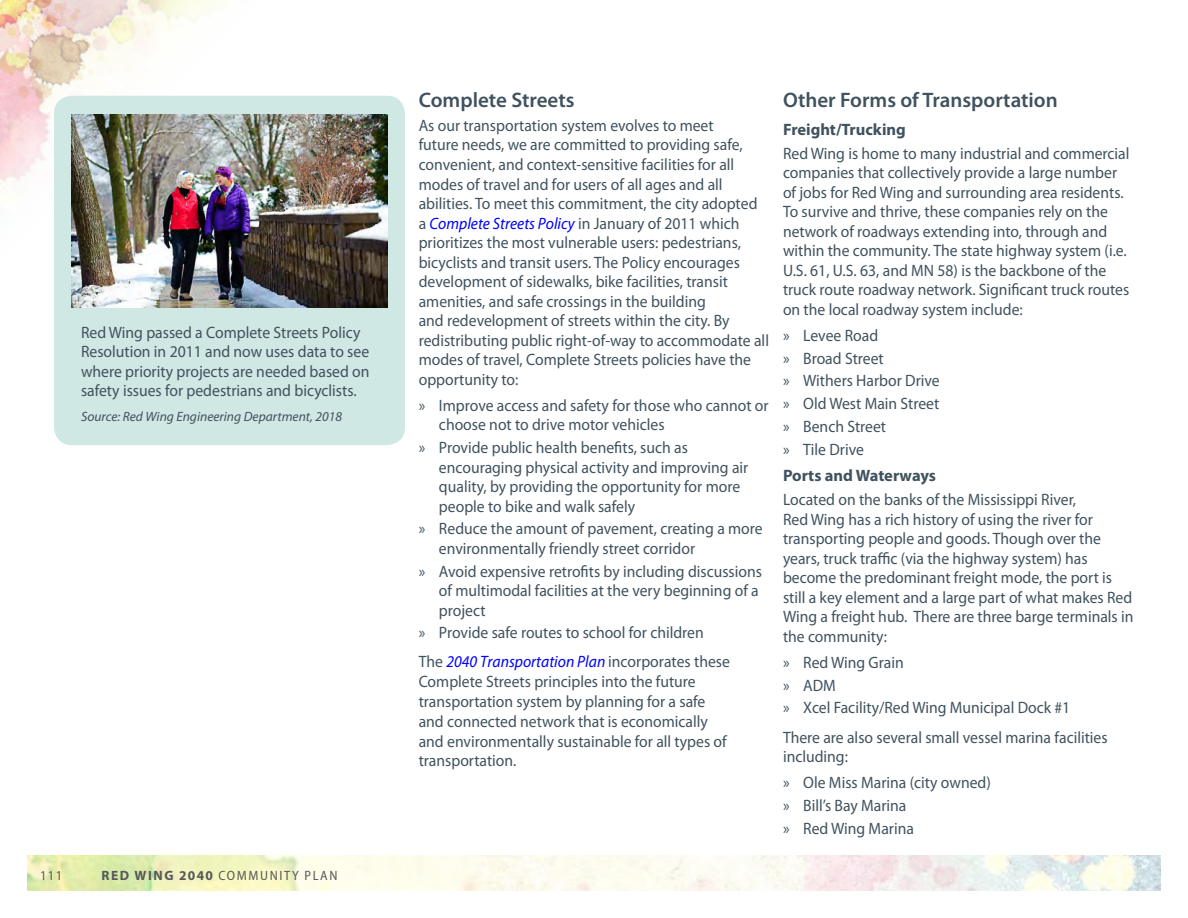
<style>
.page{position:relative;width:1188px;height:918px;background:#fff}
.page>*{position:absolute;margin:0;border:0;box-sizing:border-box;transform-origin:0 0}
.t1{font:600 21px "Myriad Pro";color:#40525e}
.t2{font:16.5px/19.5px "Myriad Pro";color:#40525e;scale:.95 1}
.t3{font:700 16.5px "Myriad Pro";color:#40525e}
.t4{font:italic 13.5px "Myriad Pro";color:#40525e}
.t5{font:semi-condensed 13.5px "Myriad Pro";letter-spacing:.12em;color:#57585a}
.s1{font-weight:700;font-stretch:normal}
.s2{font-style:italic;color:#00f}
</style>
<div class="page">
<img style="left:28px;top:856px;width:1132px;height:34px">
<img style="left:0;top:0;width:302px;height:192px">
<div style="left:54px;top:96px;width:351px;height:349px;background:#cfe8e3;border-radius:18px"></div>
<img style="left:71px;top:114px;width:317px;height:193px">
<p class="t2" style="left:81px;top:322px;width:305px">Red Wing passed a Complete Streets Policy Resolution in 2011 and now uses data to see where priority projects are needed based on safety issues for pedestrians and bicyclists.</p>
<p class="t4" style="left:81px;top:408px;width:263px">Source: Red Wing Engineering Department, 2018</p>
<p class="t5" style="left:40px;top:867px;width:23px">111</p>
<p class="t5" style="left:101px;top:867px;width:238px"><span class="s1">Red Wing 2040</span> COMMUNITY PLAN</p>
<p class="t1" style="left:419px;top:87px;width:157px">Complete Streets</p>
<p class="t2" style="left:419px;top:115px;width:370px">As our transportation system evolves to meet<br>future needs, we are committed to providing safe, convenient, and context-sensitive facilities for all modes of travel and for users of all ages and all abilities. To meet this commitment, the city adopted a <span class="s2">Complete Streets Policy</span> in January of 2011 which prioritizes the most vulnerable users: pedestrians, bicyclists and transit users. The Policy encourages development of sidewalks, bike facilities, transit amenities, and safe crossings in the building<br>and redevelopment of streets within the city. By redistributing public right-of-way to accommodate all modes of travel, Complete Streets policies have the opportunity to:</p>
<p class="t2" style="left:439px;top:395px;width:349px;text-indent:-20px">» Improve access and safety for those who cannot or choose not to drive motor vehicles</p>
<p class="t2" style="left:439px;top:437px;width:327px;text-indent:-20px">» Provide public health benefits, such as encouraging physical activity and improving air quality, by providing the opportunity for more people to bike and walk safely</p>
<p class="t2" style="left:439px;top:519px;width:342px;text-indent:-20px">» Reduce the amount of pavement, creating a more environmentally friendly street corridor</p>
<p class="t2" style="left:439px;top:561px;width:342px;text-indent:-20px">» Avoid expensive retrofits by including discussions of multimodal facilities at the very beginning of a project</p>
<p class="t2" style="left:419px;top:618px;width:329px;line-height:29.2px">» Provide safe routes to school for children<br>The <span class="s2">2040 Transportation Plan</span> incorporates these</p>
<p class="t2" style="left:419px;top:672px;width:326px">Complete Streets principles into the future transportation system by planning for a safe and connected network that is economically and environmentally sustainable for all types of transportation.</p>
<p class="t1" style="left:783px;top:87px;width:276px">Other Forms of Transportation</p>
<p class="t3" style="left:783px;top:118px;width:124px">Freight/Trucking</p>
<p class="t2" style="left:783px;top:143px;width:366px">Red Wing is home to many industrial and commercial companies that collectively provide a large number of jobs for Red Wing and surrounding area residents.<br>To survive and thrive, these companies rely on the network of roadways extending into, through and within the community. The state highway system (i.e.<br>U.S. 61, U.S. 63, and MN 58) is the backbone of the truck route roadway network. Significant truck routes on the local roadway system include:</p>
<p class="t2" style="left:783px;top:324px;width:167px;line-height:22.8px">» Levee Road<br>» Broad Street<br>» Withers Harbor Drive » Old West Main Street » Bench Street<br>» Tile Drive</p>
<p class="t3" style="left:783px;top:465px;width:155px">Ports and Waterways</p>
<p class="t2" style="left:783px;top:490px;width:371px">Located on the banks of the Mississippi River,<br>Red Wing has a rich history of using the river for transporting people and goods. Though over the years, truck traffic (via the highway system) has become the predominant freight mode, the port is still a key element and a large part of what makes Red Wing a freight hub. There are three barge terminals in the community:</p>
<p class="t2" style="left:783px;top:651px;width:304px;line-height:22.8px">» Red Wing Grain<br>» ADM<br>» Xcel Facility/Red Wing Municipal Dock #1</p>
<p class="t2" style="left:783px;top:727px;width:343px">There are also several small vessel marina facilities including:</p>
<p class="t2" style="left:783px;top:771px;width:220px;line-height:22.8px">» Ole Miss Marina (city owned) » Bill’s Bay Marina<br>» Red Wing Marina</p>
</div>
